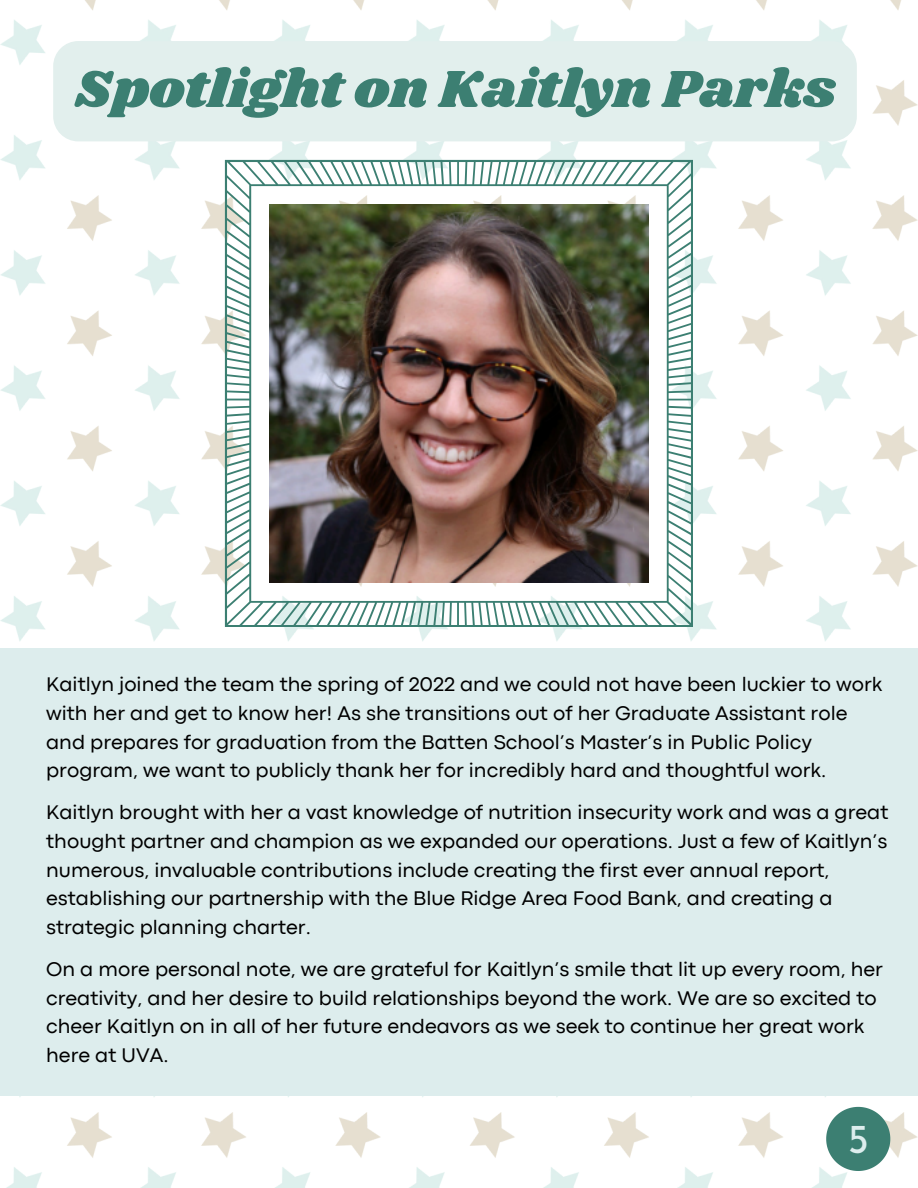
<style>
.page{position:relative;width:918px;height:1188px;background:#fff}
.page>*{position:absolute;margin:0;border:0;box-sizing:border-box;transform-origin:0 0}
.t1{font:54px "Shrikhand";color:#3c7f72}
.t2{font:41.25px "Josefin Sans";color:#ddeded}
.t3{font:20.55px/28.7px "Codec Pro";color:#000}
</style>
<div class="page">
<img style="left:6px;top:1096px;width:912px;height:92px">
<svg style="left:826px;top:1107px;width:64px;height:64px"></svg>
<img style="left:0;top:0;width:918px;height:649px">
<img style="left:225px;top:160px;width:468px;height:467px">
<div style="left:0;top:649px;width:918px;height:447px;background:#ddeded"></div>
<div style="left:53px;top:41px;width:804px;height:100px;background:#e2efed;border-radius:25px"></div>
<h1 class="t1" style="left:75px;top:52px;width:762px">Spotlight on Kaitlyn Parks</h1>
<p class="t3" style="left:46px;top:672px;width:838px">Kaitlyn joined the team the spring of 2022 and we could not have been luckier to work with her and get to know her! As she transitions out of her Graduate Assistant role and prepares for graduation from the Batten School’s Master’s in Public Policy program, we want to publicly thank her for incredibly hard and thoughtful work.</p>
<p class="t3" style="left:46px;top:800px;width:844px">Kaitlyn brought with her a vast knowledge of nutrition insecurity work and was a great thought partner and champion as we expanded our operations. Just a few of Kaitlyn’s numerous, invaluable contributions include creating the first ever annual report, establishing our partnership with the Blue Ridge Area Food Bank, and creating a strategic planning charter.</p>
<p class="t3" style="left:46px;top:956px;width:838px">On a more personal note, we are grateful for Kaitlyn’s smile that lit up every room, her creativity, and her desire to build relationships beyond the work. We are so excited to cheer Kaitlyn on in all of her future endeavors as we seek to continue her great work here at UVA.</p>
<h2 class="t2" style="left:848px;top:1122px;width:23px">5</h2>
</div>
